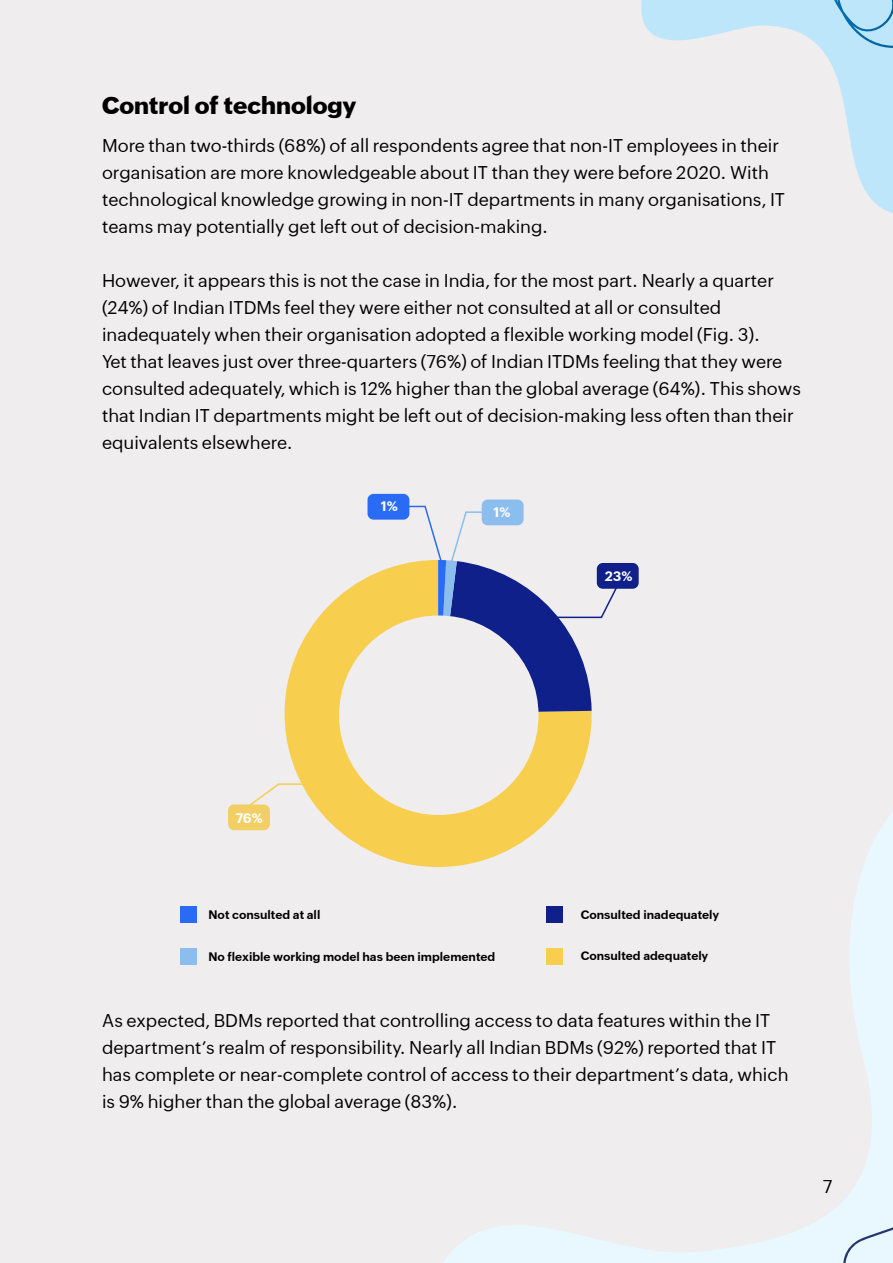
<style>
.page{position:relative;width:893px;height:1263px;background:#efedee}
.page>*{position:absolute;margin:0;border:0;box-sizing:border-box;transform-origin:0 0}
.t1{font:800 24px "Zoho Puvi";color:#000}
.t2{font:18px/27px "Zoho Puvi";color:#000}
.t3{font:700 13.5px "Zoho Puvi";color:#fff}
.t4{font:700 12px "Zoho Puvi";color:#000}
</style>
<div class="page">
<svg style="left:641px;top:0;width:252px;height:213px"></svg>
<svg style="left:834px;top:0;width:59px;height:48px;background:#a6d7f0"></svg>
<svg style="left:443px;top:812px;width:450px;height:451px"></svg>
<svg style="left:843px;top:1227px;width:50px;height:36px"></svg>
<div style="left:180px;top:906px;width:16px;height:17px;background:#296bf5"></div>
<div style="left:546px;top:906px;width:16px;height:17px;background:#0f208a"></div>
<div style="left:180px;top:948px;width:16px;height:17px;background:#8bbdee"></div>
<div style="left:546px;top:948px;width:16px;height:17px;background:#f7ce4e"></div>
<svg style="left:284px;top:563px;width:309px;height:305px;fill:#f7ce4e"></svg>
<div style="left:339px;top:615px;width:199px;height:200px;background:#efedee;border-radius:50%"></div>
<div style="left:597px;top:563px;width:42px;height:26px;background:#0f208a;border-radius:6px"></div>
<div style="left:228px;top:804px;width:42px;height:26px;background:#f2cf65;border-radius:6px"></div>
<svg style="left:248px;top:783px;width:82px;height:24px"></svg>
<div style="left:482px;top:500px;width:42px;height:25px;background:#8bbdee;border-radius:6px"></div>
<div style="left:368px;top:494px;width:41px;height:26px;background:#296bf5;border-radius:6px"></div>
<svg style="left:404px;top:505px;width:215px;height:208px"></svg>
<h1 class="t1" style="left:102px;top:87px;width:256px">Control of technology</h1>
<p class="t2" style="left:102px;top:131px;width:684px">More than two-thirds (68%) of all respondents agree that non-IT employees in their organisation are more knowledgeable about IT than they were before 2020. With technological knowledge growing in non-IT departments in many organisations, IT teams may potentially get left out of decision-making.</p>
<p class="t2" style="left:102px;top:266px;width:700px">However, it appears this is not the case in India, for the most part. Nearly a quarter (24%) of Indian ITDMs feel they were either not consulted at all or consulted inadequately when their organisation adopted a flexible working model (Fig. 3).<br>Yet that leaves just over three-quarters (76%) of Indian ITDMs feeling that they were consulted adequately, which is 12% higher than the global average (64%). This shows that Indian IT departments might be left out of decision-making less often than their equivalents elsewhere.</p>
<p class="t3" style="left:381px;top:496px;width:18px">1%</p>
<p class="t3" style="left:494px;top:502px;width:18px">1%</p>
<p class="t3" style="left:605px;top:565px;width:29px">23%</p>
<p class="t3" style="left:236px;top:808px;width:29px">76%</p>
<p class="t4" style="left:208px;top:906px;width:113px">Not consulted at all</p>
<p class="t4" style="left:581px;top:906px;width:140px">Consulted inadequately</p>
<p class="t4" style="left:208px;top:948px;width:288px">No flexible working model has been implemented</p>
<p class="t4" style="left:581px;top:946px;width:129px">Consulted adequately</p>
<p class="t2" style="left:102px;top:1005px;width:688px">As expected, BDMs reported that controlling access to data features within the IT department’s realm of responsibility. Nearly all Indian BDMs (92%) reported that IT has complete or near-complete control of access to their department’s data, which is 9% higher than the global average (83%).</p>
<p class="t2" style="left:823px;top:1171px;width:11px">7</p>
</div>
